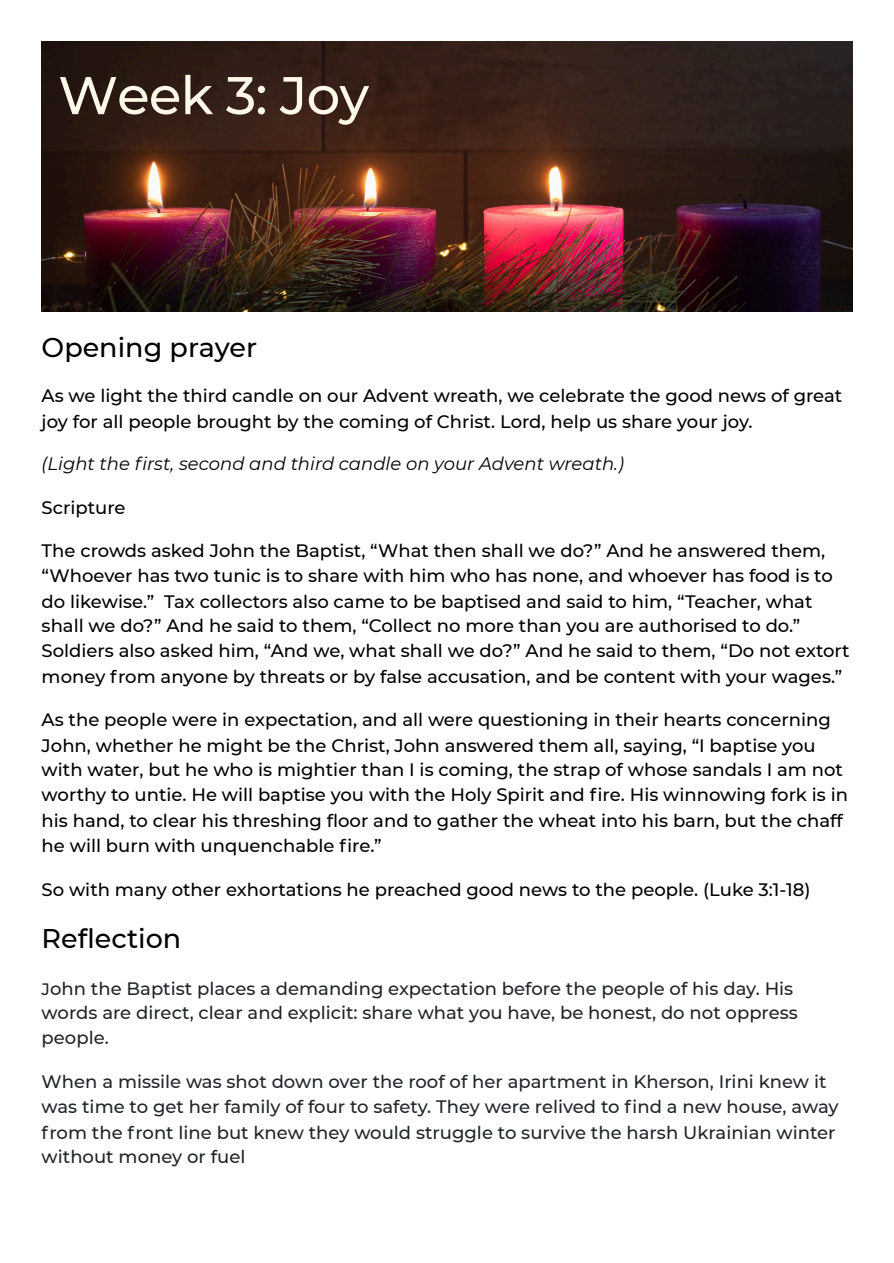
<style>
.page{position:relative;width:894px;height:1263px;background:#fff}
.page>*{position:absolute;margin:0;border:0;box-sizing:border-box;transform-origin:0 0}
.t1{font:500 52.95px "Montserrat";letter-spacing:-.015em;color:#fef9e9}
.t2{font:500 27px "Montserrat";color:#000}
.t3{font:500 18px/25.2px "Montserrat";color:#000}
.t4{font:500 18px/25.2px "Montserrat";color:#212529}
.t5{font:italic 18px "Montserrat";color:#000}
.s1{font-size:16.5px}
</style>
<div class="page">
<img style="left:42px;top:42px;width:810px;height:270px">
<p class="t1" style="left:58px;top:63px;width:312px">Week 3: Joy</p>
<h1 class="t2" style="left:42px;top:330px;width:217px">Opening prayer</h1>
<h3 class="t3" style="left:42px;top:382px;width:801px;line-height:25.8px">As we light the third candle on our Advent wreath, we celebrate the good news of great joy for all people brought by the coming of Christ. Lord, help us share your joy.</h3>
<p class="t5" style="left:42px;top:453px;width:583px">(Light the first, second and third candle on your Advent wreath.)</p>
<h3 class="t3" style="left:42px;top:495px;width:85px">Scripture</h3>
<h3 class="t3" style="left:42px;top:538px;width:809px">The crowds asked John the Baptist, “What then shall we do?” And he answered them, “Whoever has two tunic is to share with him who has none, and whoever has food is to do likewise.” Tax collectors also came to be baptised and said to him, “Teacher, what shall we do?” And he said to them, “Collect no more than you are authorised to do.” Soldiers also asked him, “And we, what shall we do?” And he said to them, “Do not extort money from anyone by threats or by false accusation, and be content with your wages.”</h3>
<h3 class="t3" style="left:42px;top:707px;width:807px">As the people were in expectation, and all were questioning in their hearts concerning John, whether he might be the Christ, John answered them all, saying, “I baptise you with water, but he who is mightier than I is coming, the strap of whose sandals I am not worthy to untie. He will baptise you with the Holy Spirit and fi re. His winnowing fork is in his hand, to clear his threshing floor and to gather the wheat into his barn, but the chaff he will burn with unquenchable fi re.”</h3>
<h3 class="t3" style="left:42px;top:876px;width:770px">So with many other exhortations he preached good news to the people. (Luke 3:1-18)</h3>
<h1 class="t2" style="left:42px;top:922px;width:141px">Refl ection</h1>
<p class="t4" style="left:42px;top:976px;width:757px;line-height:24.8px"><span class="s1">J</span>ohn the Baptist places a demanding expectation before the people of his day. His words are direct, clear and explicit: share what you have, be honest, do not oppress people.</p>
<h3 class="t4" style="left:42px;top:1069px;width:798px">When a missile was shot down over the roof of her apartment in Kherson, Irini knew it was time to get her family of four to safety. They were relived to fi nd a new house, away from the front line but knew they would struggle to survive the harsh Ukrainian winter without money or fuel</h3>
</div>
